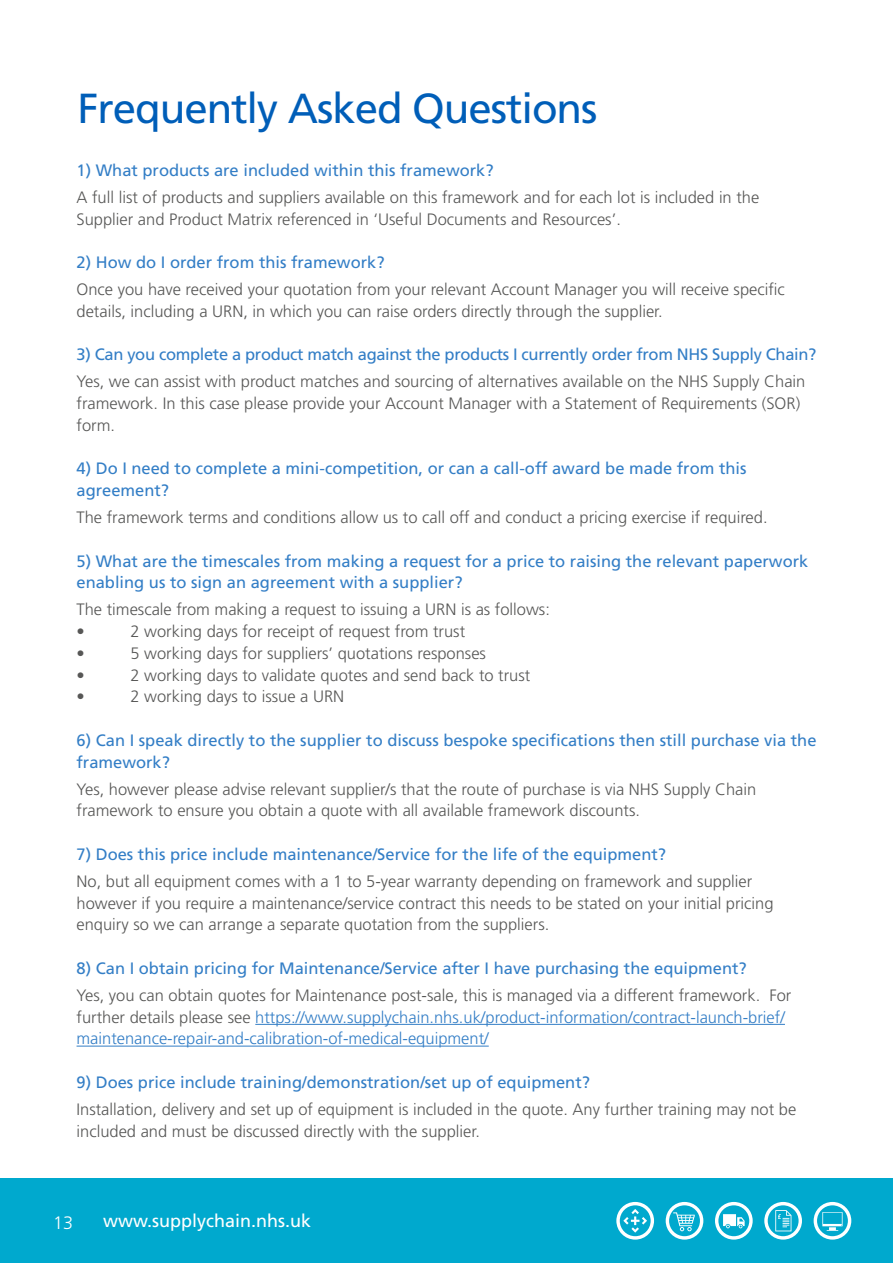
<style>
.page{position:relative;width:893px;height:1263px;background:#fff}
.page>*{position:absolute;margin:0;border:0;box-sizing:border-box;transform-origin:0 0}
.t1{font:42px "Frutiger";letter-spacing:-.025em;color:#005eb8}
.t2{font:18px "Frutiger";color:#fff}
.t3{font:300 18px "Frutiger";color:#fff}
.t4{font:300 16.5px/21.8px "Frutiger";color:#575756}
.t5{font:16.5px/21.8px "Frutiger";color:#337ec6}
.t6{font:300 16.5px/21.8px "Frutiger";color:#337ec6}
.t7{font:16.5px "Frutiger";letter-spacing:-.02em;color:#337ec6}
.s1{color:#575756}
</style>
<div class="page">
<div style="left:0;top:1178px;width:893px;height:85px;background:#00a9ce"></div>
<svg style="left:814px;top:1202px;width:37px;height:37px"></svg>
<svg style="left:715px;top:1202px;width:38px;height:37px"></svg>
<svg style="left:616px;top:1202px;width:38px;height:37px"></svg>
<svg style="left:666px;top:1202px;width:37px;height:37px"></svg>
<svg style="left:764px;top:1202px;width:38px;height:37px"></svg>
<hr style="left:255px;top:1024px;width:530px;height:1px;background:#337ec6">
<hr style="left:77px;top:1046px;width:412px;height:1px;background:#337ec6">
<h1 class="t1" style="left:78px;top:83px;width:521px">Frequently Asked Questions</h1>
<p class="t5" style="left:77px;top:159px;width:419px">1) What products are included within this framework?</p>
<p class="t4" style="left:77px;top:186px;width:684px">A full list of products and suppliers available on this framework and for each lot is included in the<br>Supplier and Product Matrix referenced in ‘Useful Documents and Resources’.</p>
<p class="t5" style="left:77px;top:251px;width:310px">2) How do I order from this framework?</p>
<p class="t4" style="left:77px;top:278px;width:710px">Once you have received your quotation from your relevant Account Manager you will receive specific details, including a URN, in which you can raise orders directly through the supplier.</p>
<p class="t7" style="left:77px;top:345px;width:741px">3) Can you complete a product match against the products I currently order from NHS Supply Chain?</p>
<p class="t4" style="left:77px;top:371px;width:730px">Yes, we can assist with product matches and sourcing of alternatives available on the NHS Supply Chain framework. In this case please provide your Account Manager with a Statement of Requirements (SOR) form.</p>
<p class="t5" style="left:77px;top:458px;width:671px">4) Do I need to complete a mini-competition, or can a call-off award be made from this agreement?</p>
<p class="t4" style="left:77px;top:506px;width:692px">The framework terms and conditions allow us to call off and conduct a pricing exercise if required.</p>
<p class="t5" style="left:77px;top:550px;width:733px">5) What are the timescales from making a request for a price to raising the relevant paperwork enabling us to sign an agreement with a supplier?</p>
<p class="t4" style="left:77px;top:599px;width:475px">The timescale from making a request to issuing a URN is as follows: •</p>
<p class="t4" style="left:131px;top:620px;width:336px">2 working days for receipt of request from trust</p>
<p class="t4" style="left:77px;top:642px;width:10px">•</p>
<p class="t4" style="left:131px;top:642px;width:357px">5 working days for suppliers’ quotations responses</p>
<p class="t4" style="left:77px;top:664px;width:10px">•</p>
<p class="t4" style="left:131px;top:664px;width:401px">2 working days to validate quotes and send back to trust</p>
<p class="t4" style="left:77px;top:686px;width:10px">•</p>
<p class="t4" style="left:131px;top:686px;width:215px">2 working days to issue a URN</p>
<p class="t5" style="left:77px;top:729px;width:741px">6) Can I speak directly to the supplier to discuss bespoke specifications then still purchase via the framework?</p>
<p class="t4" style="left:77px;top:778px;width:681px">Yes, however please advise relevant supplier/s that the route of purchase is via NHS Supply Chain framework to ensure you obtain a quote with all available framework discounts.</p>
<p class="t5" style="left:77px;top:843px;width:591px">7) Does this price include maintenance/Service for the life of the equipment?</p>
<p class="t4" style="left:77px;top:870px;width:699px">No, but all equipment comes with a 1 to 5-year warranty depending on framework and supplier however if you require a maintenance/service contract this needs to be stated on your initial pricing enquiry so we can arrange a separate quotation from the suppliers.</p>
<p class="t5" style="left:77px;top:957px;width:672px">8) Can I obtain pricing for Maintenance/Service after I have purchasing the equipment?</p>
<p class="t6" style="left:77px;top:984px;width:716px"><span class="s1">Yes, you can obtain quotes for Maintenance post-sale, this is managed via a different framework. For further details please see</span> https://www.supplychain.nhs.uk/product-information/contract-launch-brief/ maintenance-repair-and-calibration-of-medical-equipment/</p>
<p class="t5" style="left:77px;top:1071px;width:515px">9) Does price include training/demonstration/set up of equipment?</p>
<p class="t4" style="left:77px;top:1098px;width:721px">Installation, delivery and set up of equipment is included in the quote. Any further training may not be included and must be discussed directly with the supplier.</p>
<p class="t3" style="left:53px;top:1212px;width:22px">13</p>
<p class="t2" style="left:103px;top:1210px;width:210px">www.supplychain.nhs.uk</p>
</div>
